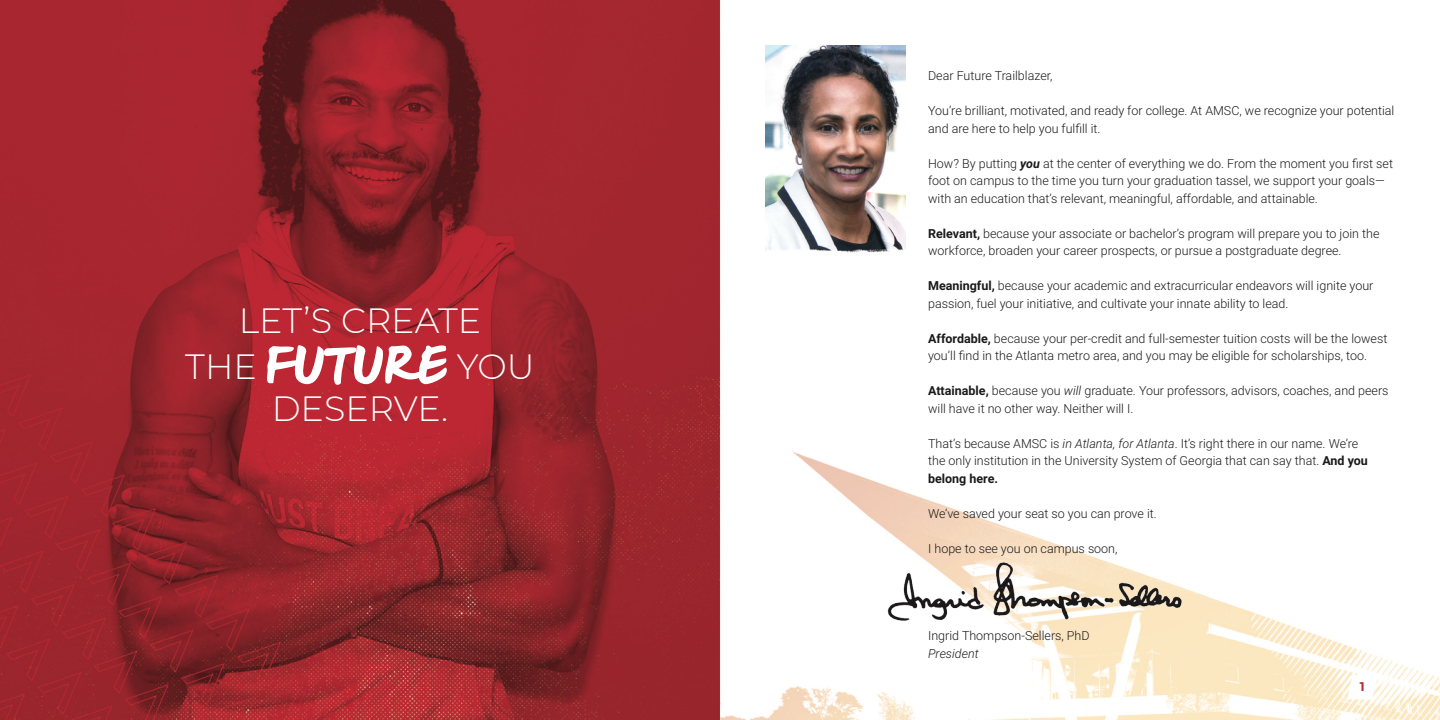
<style>
.page{position:relative;width:1440px;height:720px;background:#fff}
.page>*{position:absolute;margin:0;border:0;box-sizing:border-box;transform-origin:0 0}
.t1{font:88.75px "Fave Hand";color:#fff}
.t2{font:300 35px "Montserrat";color:#fff}
.t3{font:300 12.5px "Roboto";color:#1a1a1a}
.t4{font:700 12.5px "Roboto";color:#1a1a1a}
.t5{font:italic 300 12.5px "Roboto";color:#1a1a1a}
.t6{font:700 12.5px "Montserrat";color:#bb2733}
.s1{font-weight:700;font-style:italic}
.s2{font-weight:700}
.s3{font-style:italic}
</style>
<div class="page">
<img style="left:0;top:0;width:1440px;height:720px">
<img style="left:765px;top:45px;width:141px;height:244px">
<img style="left:886px;top:558px;width:298px;height:69px">
<svg style="left:1347px;top:675px;width:30px;height:24px"></svg>
<p class="t2" style="left:239px;top:299px;width:244px">LET’S CREATE</p>
<p class="t2" style="left:185px;top:346px;width:73px">THE</p>
<p class="t1" style="left:266px;top:317px;width:183px">FUTURE</p>
<p class="t2" style="left:457px;top:346px;width:79px">YOU</p>
<p class="t2" style="left:272px;top:387px;width:178px">DESERVE.</p>
<p class="t3" style="left:928px;top:68px;width:126px">Dear Future Trailblazer,</p>
<p class="t3" style="left:928px;top:103px;width:468px">You’re brilliant, motivated, and ready for college. At AMSC, we recognize your potential</p>
<p class="t3" style="left:928px;top:121px;width:174px">and are here to help you fulfill it.</p>
<p class="t3" style="left:928px;top:156px;width:466px">How? By putting <span class="s1">you</span> at the center of everything we do. From the moment you first set</p>
<p class="t3" style="left:928px;top:173px;width:458px">foot on campus to the time you turn your graduation tassel, we support your goals—</p>
<p class="t3" style="left:928px;top:191px;width:391px">with an education that’s relevant, meaningful, affordable, and attainable.</p>
<p class="t3" style="left:928px;top:226px;width:453px"><span class="s2">Relevant,</span> because your associate or bachelor’s program will prepare you to join the</p>
<p class="t3" style="left:928px;top:243px;width:415px">workforce, broaden your career prospects, or pursue a postgraduate degree.</p>
<p class="t3" style="left:928px;top:278px;width:447px"><span class="s2">Meaningful,</span> because your academic and extracurricular endeavors will ignite your</p>
<p class="t3" style="left:928px;top:296px;width:362px">passion, fuel your initiative, and cultivate your innate ability to lead.</p>
<p class="t3" style="left:928px;top:331px;width:461px"><span class="s2">Affordable,</span> because your per-credit and full-semester tuition costs will be the lowest</p>
<p class="t3" style="left:928px;top:348px;width:440px">you’ll find in the Atlanta metro area, and you may be eligible for scholarships, too.</p>
<p class="t3" style="left:928px;top:383px;width:462px"><span class="s2">Attainable,</span> because you <span class="s3">will</span> graduate. Your professors, advisors, coaches, and peers</p>
<p class="t3" style="left:928px;top:401px;width:207px">will have it no other way. Neither will I.</p>
<p class="t3" style="left:928px;top:436px;width:432px">That’s because AMSC is <span class="s3">in Atlanta, for Atlanta</span>. It’s right there in our name. We’re</p>
<p class="t3" style="left:928px;top:453px;width:441px">the only institution in the University System of Georgia that can say that. <span class="s2">And you</span></p>
<p class="t4" style="left:928px;top:471px;width:72px">belong here.</p>
<p class="t3" style="left:928px;top:506px;width:230px">We’ve saved your seat so you can prove it.</p>
<p class="t3" style="left:928px;top:541px;width:191px">I hope to see you on campus soon,</p>
<p class="t3" style="left:928px;top:628px;width:163px">Ingrid Thompson-Sellers, PhD</p>
<p class="t5" style="left:928px;top:646px;width:52px">President</p>
<p class="t6" style="left:1360px;top:679px;width:6px">1</p>
</div>
